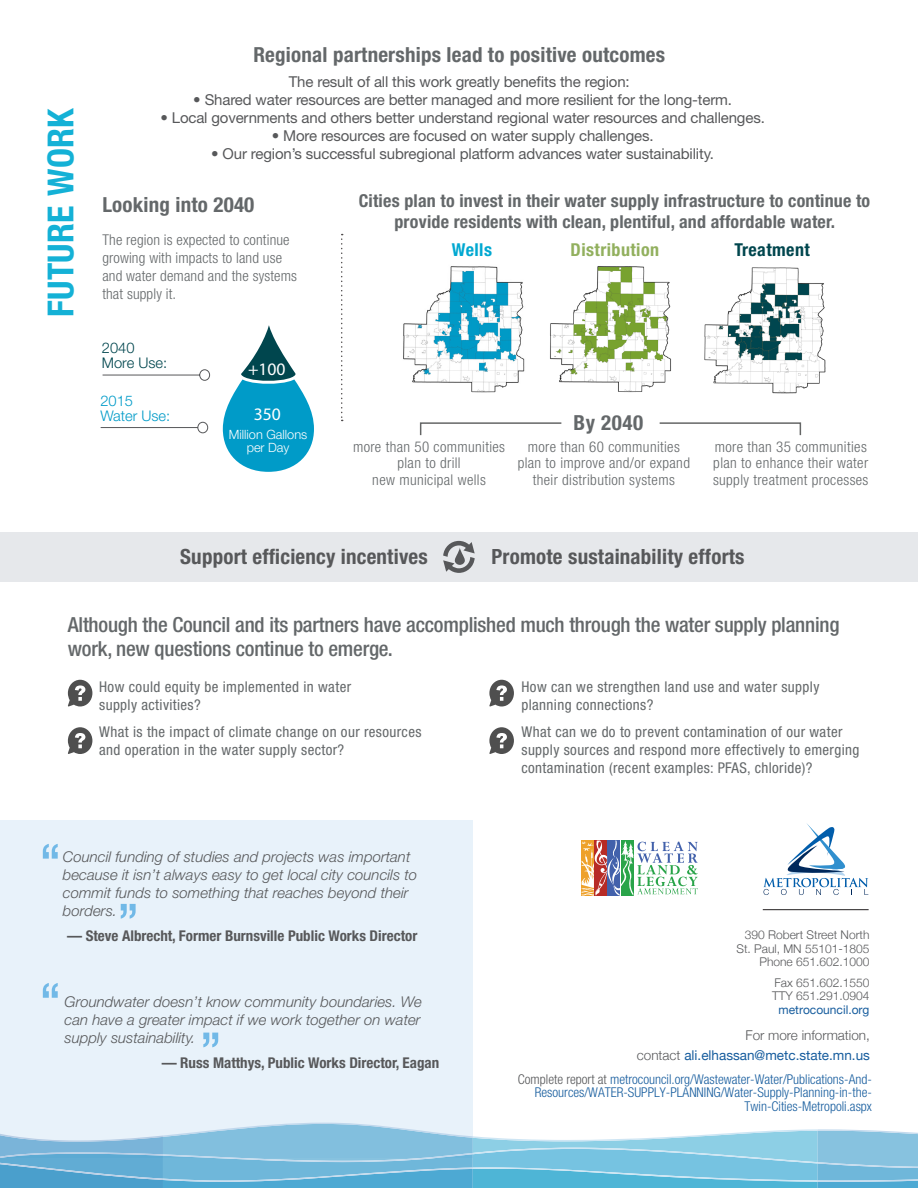
<style>
.page{position:relative;width:918px;height:1188px;background:#fff}
.page>*{position:absolute;margin:0;border:0;box-sizing:border-box;transform-origin:0 0}
.body{font:59.4px "Lao Sangam MN";color:#71b9e7}
.t1{font:700 condensed 36px "Helvetica Neue LT Std";letter-spacing:.01em;color:#14b1d6}
.Paragraph_Style_1{font:700 condensed 21px "Helvetica Neue LT Std";letter-spacing:.01em;color:#57585a}
.subheading{font:500 condensed 20.85px/24px "Helvetica Neue LT Std";letter-spacing:-.01em;color:#64686a}
.subheading-2{font:700 condensed 20.85px "Helvetica Neue LT Std";letter-spacing:.01em;color:#64686a}
.subheading-3{font:700 condensed 17.85px/21px "Helvetica Neue LT Std";letter-spacing:.01em;color:#64686a;text-align:center}
.t2{font:700 condensed 17.85px "Helvetica Neue LT Std";letter-spacing:.025em;color:#92b05e}
.t3{font:700 condensed 17.85px "Helvetica Neue LT Std";letter-spacing:.025em;color:#00464e}
.t4{font:700 condensed 17.85px "Helvetica Neue LT Std";letter-spacing:.025em;color:#00a8d1}
.t5{font:17.55px "Myriad Pro";color:#fff}
.Body{font:15px "Helvetica Neue LT Std";letter-spacing:-.01em;color:#57585a}
.body-2{font:condensed 14.85px/18px "Helvetica Neue LT Std";letter-spacing:.025em;color:#64686a}
.body-3{font:300 condensed 14.85px/16.5px "Helvetica Neue LT Std";letter-spacing:.025em;color:#64686a;text-align:center}
.body-4{font:italic 300 14.85px/18px "Helvetica Neue LT Std";color:#57585a}
.body-5{font:700 condensed 14.85px "Helvetica Neue LT Std";color:#57585a}
.t6{font:300 14.7px/14.9px "Helvetica Neue LT Std";color:#009bc8}
.t7{font:300 14.7px/15.1px "Helvetica Neue LT Std";color:#00464e}
.t8{font:300 condensed 13.5px/13.5px "Helvetica Neue LT Std";color:#175d9e;text-align:right}
.t9{font:13.5px "Helvetica Neue";color:#175d9e}
.t10{font:300 13.5px "Helvetica Neue";color:#57585a}
.t11{font:300 12.75px/12.6px "Helvetica Neue LT Std";color:#fff;text-align:center}
.t12{font:300 12px/13.5px "Helvetica Neue";color:#57585a;text-align:right}
.t13{font:12px/13.5px "Helvetica Neue";color:#175d9e;text-align:center}
.s1{font-weight:300;color:#57585a}
.s2{color:#57585a}
</style>
<div class="page">
<div style="left:0;top:820px;width:472px;height:338px;background:#e8f2fa"></div>
<svg style="left:0;top:1123px;width:918px;height:65px"></svg>
<div style="left:0;top:532px;width:918px;height:50px;background:#e6e8eb"></div>
<svg style="left:341px;top:234px;width:2px;height:187px"></svg>
<img style="left:403px;top:266px;width:122px;height:127px">
<img style="left:550px;top:266px;width:121px;height:127px">
<img style="left:704px;top:267px;width:122px;height:127px">
<svg style="left:223px;top:329px;width:91px;height:143px;fill:#009bc8"></svg>
<svg style="left:102px;top:369px;width:108px;height:12px"></svg>
<svg style="left:100px;top:422px;width:108px;height:12px"></svg>
<svg style="left:236px;top:325px;width:65px;height:60px"></svg>
<svg style="left:419px;top:422px;width:143px;height:14px"></svg>
<svg style="left:659px;top:422px;width:143px;height:14px"></svg>
<hr style="left:763px;top:909px;width:106px;height:1px;background:#231f20">
<svg style="left:443px;top:541px;width:32px;height:32px"></svg>
<svg style="left:763px;top:824px;width:105px;height:71px"></svg>
<svg style="left:582px;top:841px;width:116px;height:55px"></svg>
<svg style="left:68px;top:680px;width:24px;height:27px"></svg>
<svg style="left:68px;top:727px;width:24px;height:27px"></svg>
<svg style="left:489px;top:680px;width:25px;height:27px"></svg>
<svg style="left:489px;top:727px;width:25px;height:27px"></svg>
<p class="t1" style="left:39px;top:317px;width:211px;rotate:-90deg">FUTURE WORK</p>
<p class="subheading-2" style="left:253px;top:42px;width:413px">Regional partnerships lead to positive outcomes</p>
<p class="Body" style="left:289px;top:73px;width:342px">The result of all this work greatly benefits the region:</p>
<p class="Body" style="left:193px;top:91px;width:540px">• Shared water resources are better managed and more resilient for the long-term.</p>
<p class="Body" style="left:160px;top:109px;width:606px">• Local governments and others better understand regional water resources and challenges.</p>
<p class="Body" style="left:272px;top:127px;width:383px">• More resources are focused on water supply challenges.</p>
<p class="Body" style="left:211px;top:145px;width:504px">• Our region’s successful subregional platform advances water sustainability.</p>
<p class="subheading-2" style="left:102px;top:192px;width:154px">Looking into 2040</p>
<p class="body-3" style="left:102px;top:230px;width:196px;line-height:18px;text-align:left">The region is expected to continue growing with impacts to land use and water demand and the systems that supply it.</p>
<p class="subheading-3" style="left:359px;top:190px;width:513px">Cities plan to invest in their water supply infrastructure to continue to provide residents with clean, plentiful, and affordable water.</p>
<p class="t4" style="left:452px;top:239px;width:42px">Wells</p>
<p class="t2" style="left:571px;top:239px;width:90px">Distribution</p>
<p class="t3" style="left:734px;top:239px;width:77px">Treatment</p>
<p class="t7" style="left:102px;top:340px;width:67px">2040<br>More Use:</p>
<p class="t6" style="left:100px;top:393px;width:71px">2015<br>Water Use:</p>
<p class="t5" style="left:248px;top:359px;width:39px">+100</p>
<p class="t5" style="left:254px;top:403px;width:29px">350</p>
<p class="t11" style="left:229px;top:428px;width:80px">Million Gallons per Day</p>
<p class="subheading-2" style="left:574px;top:410px;width:71px">By 2040</p>
<p class="body-3" style="left:353px;top:438px;width:154px">more than 50 communities plan to drill<br>new municipal wells</p>
<p class="body-3" style="left:518px;top:438px;width:174px">more than 60 communities plan to improve and/or expand their distribution systems</p>
<p class="body-3" style="left:713px;top:438px;width:157px;text-align:justify">more than 35 communities plan to enhance their water supply treatment processes</p>
<p class="Paragraph_Style_1" style="left:180px;top:544px;width:249px">Support efficiency incentives</p>
<p class="Paragraph_Style_1" style="left:492px;top:544px;width:255px">Promote sustainability efforts</p>
<p class="subheading" style="left:68px;top:613px;width:773px">Although the Council and its partners have accomplished much through the water supply planning work, new questions continue to emerge.</p>
<p class="body-2" style="left:522px;top:678px;width:299px">How can we strengthen land use and water supply planning connections?</p>
<p class="body-2" style="left:99px;top:723px;width:324px">What is the impact of climate change on our resources and operation in the water supply sector?</p>
<p class="body-2" style="left:522px;top:723px;width:322px">What can we do to prevent contamination of our water</p>
<p class="body-2" style="left:99px;top:678px;width:253px">How could equity be implemented in water supply activities?</p>
<p class="body-2" style="left:522px;top:741px;width:339px">supply sources and respond more effectively to emerging contamination (recent examples: PFAS, chloride)?</p>
<p class="body" style="left:39px;top:830px;width:22px">“</p>
<p class="body-4" style="left:63px;top:848px;width:356px">Council funding of studies and projects was important because it isn’t always easy to get local city councils to commit funds to something that reaches beyond their borders.</p>
<p class="body-5" style="left:67px;top:927px;width:352px">— Steve Albrecht, Former Burnsville Public Works Director</p>
<p class="body" style="left:117px;top:889px;width:22px">”</p>
<p class="body" style="left:39px;top:969px;width:22px">“</p>
<p class="body-4" style="left:65px;top:993px;width:359px;text-align:justify">Groundwater doesn’t know community boundaries. We can have a greater impact if we work together on water supply sustainability.</p>
<p class="body-5" style="left:162px;top:1054px;width:279px">— Russ Matthys, Public Works Director, Eagan</p>
<p class="body" style="left:200px;top:1018px;width:22px">”</p>
<p class="t12" style="left:745px;top:928px;width:126px">390 Robert Street North</p>
<p class="t12" style="left:736px;top:941px;width:135px">St. Paul, MN 55101-1805<br>Phone 651.602.1000</p>
<p class="t12" style="left:774px;top:975px;width:97px">Fax 651.602.1550</p>
<p class="t13" style="left:772px;top:990px;width:99px"><span class="s1">TTY 651.291.0904 </span>metrocouncil.org</p>
<p class="t10" style="left:745px;top:1024px;width:126px">For more information,</p>
<p class="t9" style="left:637px;top:1045px;width:235px"><span class="s1">contact</span> ali.elhassan@metc.state.mn.us</p>
<p class="t8" style="left:518px;top:1072px;width:356px"><span class="s2">Complete report at</span> metrocouncil.org/Wastewater-Water/Publications-And-<br>Resources/WATER-SUPPLY-PLANNING/Water-Supply-Planning-in-the-<br>Twin-Cities-Metropoli.aspx</p>
</div>
